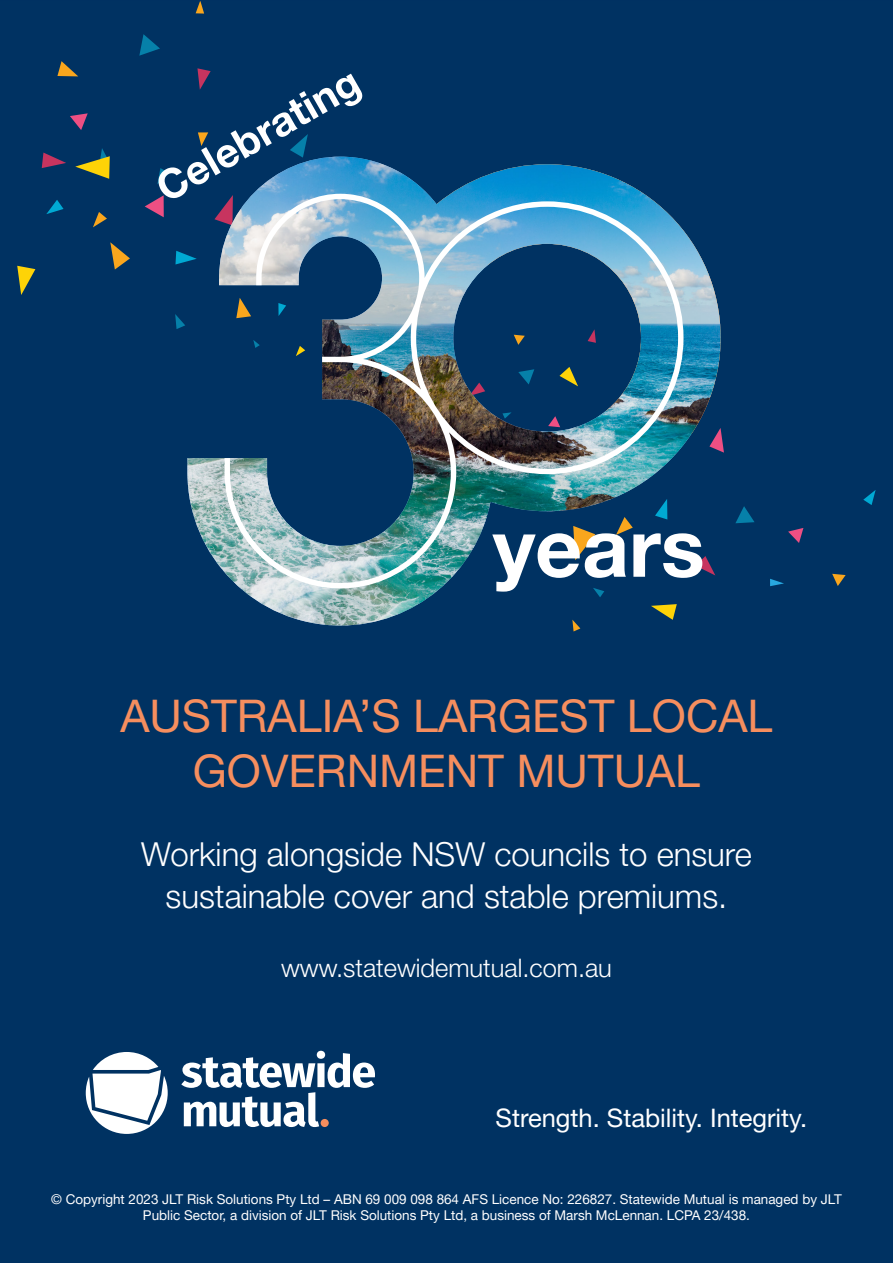
<style>
.page{position:relative;width:893px;height:1263px;background:#fff}
.page>*{position:absolute;margin:0;border:0;box-sizing:border-box;transform-origin:0 0}
.t1{font:700 81.75px "Helvetica Neue LT";color:#fff}
.t2{font:44.85px/55.2px "Helvetica Neue LT Pro";color:#f68e5e;text-align:center}
.t3{font:700 40.95px "Helvetica Neue LT";color:#fff}
.t4{font:300 33px/42px "Helvetica Neue LT Pro";color:#fff;text-align:center}
.t5{font:25.5px "Helvetica Neue LT Pro";color:#fff}
.t6{font:300 25.5px "Helvetica Neue LT Pro";color:#fff}
.t7{font:13.5px/16.2px "Helvetica Neue LT Pro";color:#fff;text-align:center}
</style>
<div class="page">
<div style="left:1px;top:1px;width:891px;height:1261px;background:#003262"></div>
<svg style="left:86px;top:1052px;width:82px;height:82px"></svg>
<svg style="left:181px;top:1051px;width:194px;height:76px"></svg>
<div style="left:321px;top:1119px;width:8px;height:8px;background:#f68e5e;border-radius:50%"></div>
<svg style="left:735px;top:506px;width:19px;height:17px"></svg>
<svg style="left:788px;top:528px;width:15px;height:15px"></svg>
<svg style="left:832px;top:574px;width:14px;height:12px"></svg>
<svg style="left:863px;top:490px;width:13px;height:15px"></svg>
<svg style="left:573px;top:625px;width:7px;height:6px"></svg>
<svg style="left:770px;top:579px;width:14px;height:7px"></svg>
<svg style="left:139px;top:34px;width:21px;height:22px"></svg>
<svg style="left:70px;top:113px;width:18px;height:17px"></svg>
<svg style="left:57px;top:61px;width:21px;height:15px"></svg>
<svg style="left:17px;top:266px;width:18px;height:29px"></svg>
<svg style="left:46px;top:200px;width:18px;height:14px"></svg>
<svg style="left:196px;top:1px;width:8px;height:13px"></svg>
<svg style="left:42px;top:153px;width:24px;height:15px"></svg>
<svg style="left:145px;top:195px;width:19px;height:22px"></svg>
<svg style="left:110px;top:242px;width:20px;height:28px"></svg>
<svg style="left:75px;top:148px;width:35px;height:31px"></svg>
<svg style="left:175px;top:251px;width:12px;height:13px"></svg>
<svg style="left:157px;top:168px;width:12px;height:16px"></svg>
<svg style="left:93px;top:212px;width:14px;height:15px"></svg>
<svg style="left:290px;top:134px;width:18px;height:23px"></svg>
<svg style="left:197px;top:68px;width:14px;height:22px"></svg>
<svg style="left:175px;top:314px;width:10px;height:15px"></svg>
<svg style="left:198px;top:132px;width:10px;height:14px"></svg>
<img style="left:187px;top:157px;width:534px;height:468px">
<img style="left:225px;top:194px;width:458px;height:394px">
<hr style="left:892px;top:0;width:1px;height:357px;background:#fff4e4">
<hr style="left:892px;top:321px;width:1px;height:96px;background:#ffa100">
<h3 class="t3" style="left:147px;top:169px;width:228px;rotate:-30deg">Celebrating</h3>
<h1 class="t1" style="left:493px;top:497px;width:213px">years</h1>
<h2 class="t2" style="left:120px;top:687px;width:654px">AUSTRALIA’S LARGEST LOCAL<br>GOVERNMENT MUTUAL</h2>
<h3 class="t4" style="left:141px;top:833px;width:612px">Working alongside NSW councils to ensure sustainable cover and stable premiums.</h3>
<h3 class="t6" style="left:281px;top:953px;width:332px">www.statewidemutual.com.au</h3>
<h3 class="t5" style="left:496px;top:1102px;width:313px">Strength. Stability. Integrity.</h3>
<p class="t7" style="left:51px;top:1191px;width:792px">© Copyright 2023 JLT Risk Solutions Pty Ltd – ABN 69 009 098 864 AFS Licence No: 226827. Statewide Mutual is managed by JLT<br>Public Sector, a division of JLT Risk Solutions Pty Ltd, a business of Marsh McLennan. LCPA 23/438.</p>
</div>
